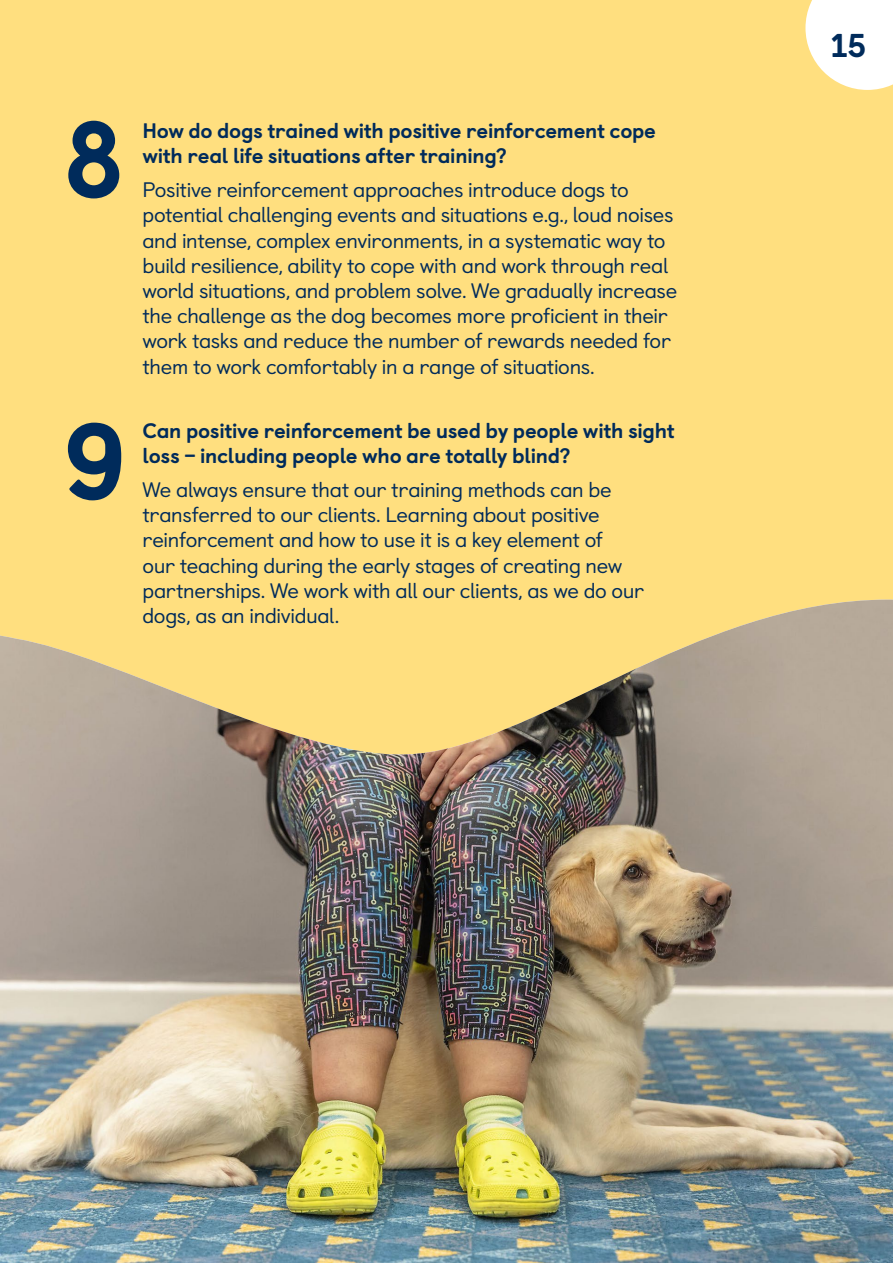
<style>
.page{position:relative;width:893px;height:1263px;background:#ffdf7f}
.page>*{position:absolute;margin:0;border:0;box-sizing:border-box;transform-origin:0 0}
.Sub-Heading_Blue{font:800 108px "Castledown";color:#002b5b}
.t1{font:800 33px "Castledown";color:#002b5b}
.Body_Copy_Blue{font:21px/25.2px "Castledown";letter-spacing:-.015em;color:#002b5b}
.Sub-Heading_Blue-2{font:800 21px/25.2px "Castledown";letter-spacing:-.015em;color:#002b5b}
</style>
<div class="page">
<img style="left:0;top:599px;width:893px;height:664px">
<img style="left:0;top:600px;width:893px;height:158px">
<svg style="left:805px;top:0;width:88px;height:90px;background:#fffbef"></svg>
<h3 class="Sub-Heading_Blue" style="left:64px;top:71px;width:62px">8</h3>
<h3 class="Sub-Heading_Blue-2" style="left:142px;top:117px;width:515px">How do dogs trained with positive reinforcement cope with real life situations after training?</h3>
<p class="Body_Copy_Blue" style="left:142px;top:175px;width:536px">Positive reinforcement approaches introduce dogs to potential challenging events and situations e.g., loud noises and intense, complex environments, in a systematic way to build resilience, ability to cope with and work through real world situations, and problem solve. We gradually increase the challenge as the dog becomes more proficient in their work tasks and reduce the number of rewards needed for them to work comfortably in a range of situations.</p>
<h3 class="Sub-Heading_Blue" style="left:64px;top:373px;width:64px">9</h3>
<h3 class="Sub-Heading_Blue-2" style="left:142px;top:416px;width:534px">Can positive reinforcement be used by people with sight loss – including people who are totally blind?</h3>
<p class="Body_Copy_Blue" style="left:142px;top:475px;width:503px">We always ensure that our training methods can be transferred to our clients. Learning about positive reinforcement and how to use it is a key element of<br>our teaching during the early stages of creating new partnerships. We work with all our clients, as we do our dogs, as an individual.</p>
<h2 class="t1" style="left:831px;top:19px;width:37px">15</h2>
</div>
